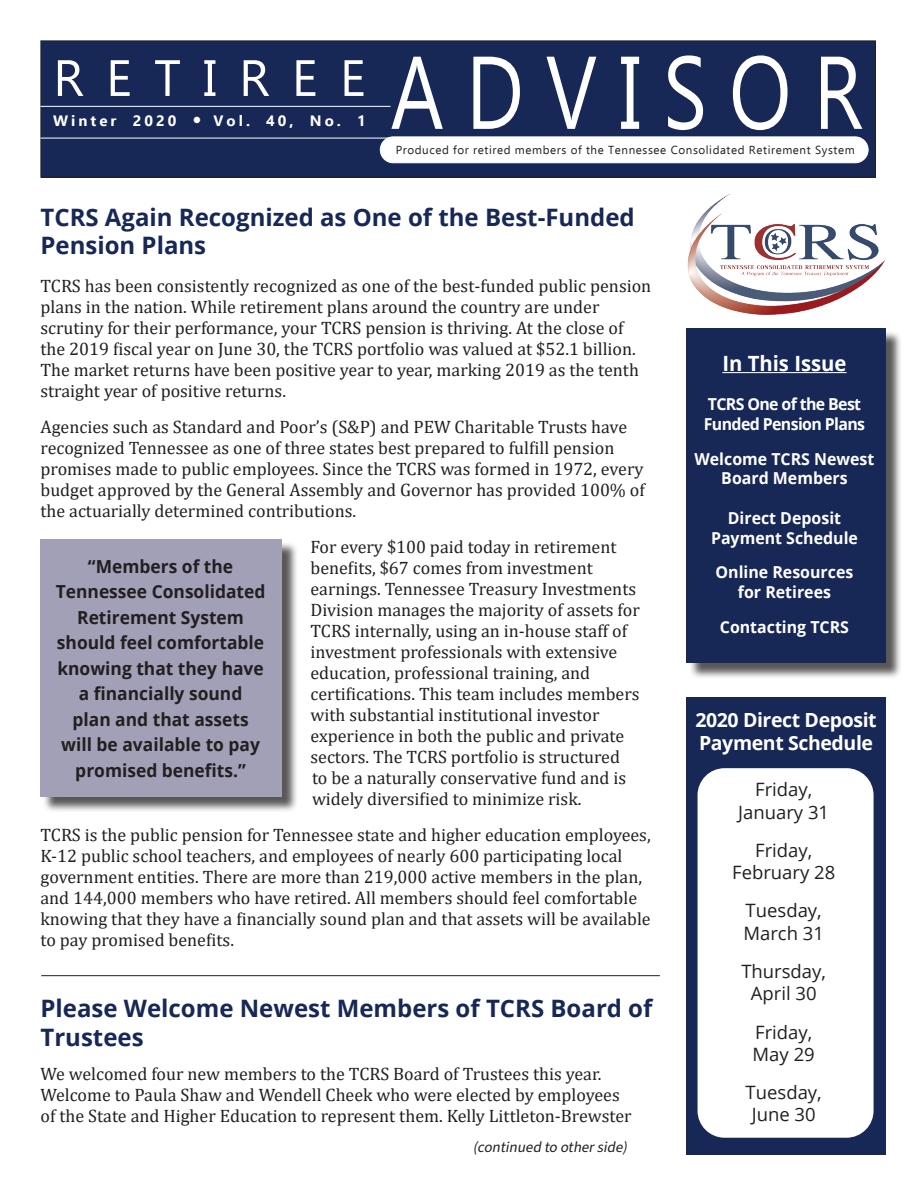
<style>
.page{position:relative;width:918px;height:1188px;background:#fff}
.page>*{position:absolute;margin:0;border:0;box-sizing:border-box;transform-origin:0 0}
.t1{font:103.2px "Ebrima";letter-spacing:.27em;color:#fff;scale:.8 1}
.t2{font:51px "Ebrima";letter-spacing:.435em;color:#fff}
.Style1{font:700 24px/28.5px "Open Sans";color:#172857}
.t3{font:700 21px "Open Sans";color:#fff}
.subhead{font:700 19.5px/23.4px "Open Sans";letter-spacing:-.02em;color:#fff}
.body{font:18.45px "Open Sans";color:#231f20}
.t4{font:18px/21px "Cambria";color:#231f20}
.t5{font:700 18px/25.5px "Open Sans";color:#231f20;text-align:center}
.t6{font:700 16.5px/19.8px "Open Sans";color:#fff;text-align:center}
.t7{font:700 16.5px/19.8px "Open Sans";letter-spacing:-.04em;color:#fff}
.Style1-2{font:italic 15px "Source Sans Pro";color:#231f20}
.t8{font:700 15px "Ebrima";letter-spacing:.2em;color:#fff}
.t9{font:11.7px "Ebrima";letter-spacing:.05em;color:#231f20}
</style>
<div class="page">
<div style="left:41px;top:41px;width:834px;height:136px;background:#172857"></div>
<div style="left:40px;top:40px;width:836px;height:138px;border:1px solid #231f20"></div>
<hr style="left:40px;top:106px;width:351px;height:1px;background:#fff">
<hr style="left:40px;top:138px;width:351px;height:1px;background:#fff">
<div style="left:380px;top:137px;width:488px;height:26px;background:#fff;border-radius:13px"></div>
<div style="left:380px;top:137px;width:488px;height:26px;border:1px solid #fff;border-radius:13px"></div>
<div style="left:689px;top:331px;width:213px;height:349px;background:#231f20;opacity:.75"></div>
<div style="left:686px;top:329px;width:200px;height:334px;background:#172857"></div>
<hr style="left:722px;top:372px;width:125px;height:1px;background:#fff">
<div style="left:686px;top:697px;width:200px;height:458px;background:#172857"></div>
<div style="left:698px;top:768px;width:176px;height:370px;background:#fff;border-radius:27px"></div>
<img style="left:687px;top:194px;width:199px;height:120px">
<hr style="left:41px;top:975px;width:619px;height:1px;background:#231f20">
<div style="left:43px;top:541px;width:255px;height:272px;background:#231f20;opacity:.75"></div>
<div style="left:40px;top:539px;width:242px;height:258px;background:#a1a0b6"></div>
<p class="t2" style="left:53px;top:42px;width:314px">RETIREE</p>
<p class="t8" style="left:53px;top:110px;width:125px">Winter 2020</p>
<p class="t8" style="left:214px;top:110px;width:154px">Vol. 40, No. 1</p>
<p class="t1" style="left:391px;top:19px;width:592px">ADVISOR</p>
<p class="t9" style="left:396px;top:141px;width:461px">Produced for retired members of the Tennessee Consolidated Retirement System</p>
<p class="Style1" style="left:40px;top:202px;width:596px">TCRS Again Recognized as One of the Best-Funded<br>Pension Plans</p>
<p class="t4" style="left:40px;top:275px;width:612px">TCRS has been consistently recognized as one of the best-funded public pension plans in the nation. While retirement plans around the country are under scrutiny for their performance, your TCRS pension is thriving. At the close of the 2019 fiscal year on June 30, the TCRS portfolio was valued at $52.1 billion.<br>The market returns have been positive year to year, marking 2019 as the tenth straight year of positive returns.</p>
<p class="t4" style="left:40px;top:416px;width:606px">Agencies such as Standard and Poor’s (S&amp;P) and PEW Charitable Trusts have recognized Tennessee as one of three states best prepared to fulfill pension promises made to public employees. Since the TCRS was formed in 1972, every budget approved by the General Assembly and Governor has provided 100% of the actuarially determined contributions.</p>
<p class="t4" style="left:310px;top:536px;width:331px">For every $100 paid today in retirement benefits, $67 comes from investment earnings. Tennessee Treasury Investments Division manages the majority of assets for TCRS internally, using an in-house staff of investment professionals with extensive education, professional training, and certifications. This team includes members with substantial institutional investor experience in both the public and private sectors. The TCRS portfolio is structured to be a naturally conservative fund and is widely diversified to minimize risk.</p>
<p class="t4" style="left:40px;top:824px;width:612px">TCRS is the public pension for Tennessee state and higher education employees, K-12 public school teachers, and employees of nearly 600 participating local government entities. There are more than 219,000 active members in the plan, and 144,000 members who have retired. All members should feel comfortable knowing that they have a financially sound plan and that assets will be available to pay promised benefits.</p>
<p class="t5" style="left:56px;top:553px;width:211px">“Members of the<br>Tennessee Consolidated<br>Retirement System should feel comfortable knowing that they have a financially sound<br>plan and that assets will be available to pay promised benefits.”</p>
<p class="Style1" style="left:40px;top:994px;width:613px">Please Welcome Newest Members of TCRS Board of<br>Trustees</p>
<p class="t4" style="left:40px;top:1064px;width:593px">We welcomed four new members to the TCRS Board of Trustees this year.<br>Welcome to Paula Shaw and Wendell Cheek who were elected by employees of the State and Higher Education to represent them. Kelly Littleton-Brewster</p>
<p class="Style1-2" style="left:473px;top:1137px;width:160px">(continued to otherside)</p>
<p class="t3" style="left:722px;top:349px;width:126px">In This Issue</p>
<p class="t7" style="left:704px;top:394px;width:163px">TCRS One of the Best<br>Funded Pension Plans</p>
<p class="t6" style="left:695px;top:448px;width:181px">Welcome TCRS Newest<br>Board Members</p>
<p class="t6" style="left:711px;top:508px;width:148px">Direct Deposit<br>Payment Schedule</p>
<p class="t6" style="left:716px;top:562px;width:139px">Online Resources</p>
<p class="t6" style="left:738px;top:582px;width:95px">for Retirees</p>
<p class="t6" style="left:720px;top:617px;width:131px">Contacting TCRS</p>
<p class="subhead" style="left:695px;top:707px;width:183px">2020 Direct Deposit<br>Payment Schedule</p>
<p class="body" style="left:755px;top:777px;width:59px">Friday,</p>
<p class="body" style="left:738px;top:799px;width:92px">January 31</p>
<p class="body" style="left:755px;top:838px;width:59px">Friday,</p>
<p class="body" style="left:732px;top:860px;width:105px">February 28</p>
<p class="body" style="left:746px;top:898px;width:78px">Tuesday,</p>
<p class="body" style="left:743px;top:920px;width:82px">March 31</p>
<p class="body" style="left:741px;top:959px;width:86px">Thursday,</p>
<p class="body" style="left:751px;top:981px;width:67px">April 30</p>
<p class="body" style="left:755px;top:1019px;width:59px">Friday,</p>
<p class="body" style="left:753px;top:1041px;width:64px">May 29</p>
<p class="body" style="left:746px;top:1080px;width:78px">Tuesday,</p>
<p class="body" style="left:752px;top:1102px;width:65px">June 30</p>
</div>
